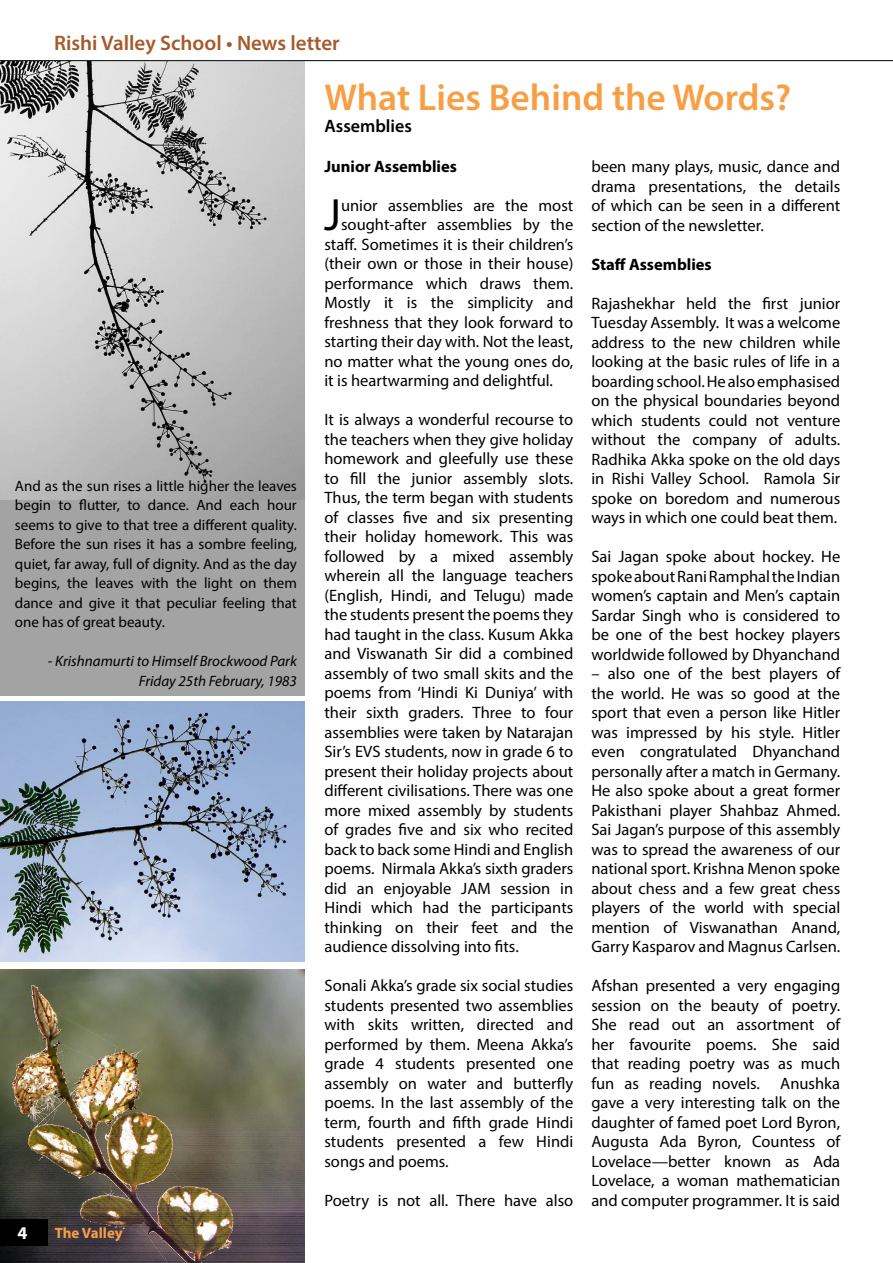
<style>
.page{position:relative;width:893px;height:1263px;background:#fff}
.page>*{position:absolute;margin:0;border:0;box-sizing:border-box;transform-origin:0 0}
.t1{font:45.45px "Myriad Pro";color:#000}
.t2{font:600 37.5px "Myriad Pro";color:#f79f45}
.t3{font:600 21px "Myriad Pro";color:#a75a29}
.t4{font:600 18px "Myriad Pro";color:#000}
.t5{font:700 18px "Myriad Pro";color:#fff}
.t6{font:16.5px/19.5px "Myriad Pro";color:#000;text-align:justify}
.t7{font:700 16.5px "Myriad Pro";color:#000}
.t8{font:15px/19.5px "Myriad Pro";color:#000;text-align:justify}
.t9{font:italic 15px/19.5px "Myriad Pro";color:#000;text-align:right}
.t10{font:700 15px "Myriad Pro";color:#f79f45}
</style>
<div class="page">
<img style="left:0;top:969px;width:305px;height:294px">
<div style="left:0;top:0;width:305px;height:695px;background:#a3a3a3"></div>
<img style="left:0;top:61px;width:305px;height:438px">
<svg style="left:0;top:0;width:893px;height:61px"></svg>
<div style="left:0;top:1219px;width:47px;height:26px;background:#000"></div>
<img style="left:0;top:701px;width:305px;height:260px">
<p class="t3" style="left:54px;top:29px;width:287px">Rishi Valley School • News letter</p>
<p class="t8" style="left:15px;top:476px;width:283px">And as the sun rises a little higher the leaves begin to flutter, to dance. And each hour seems to give to that tree a different quality.<br>Before the sun rises it has a sombre feeling, quiet, far away, full of dignity. And as the day begins, the leaves with the light on them dance and give it that peculiar feeling that one has of great beauty.</p>
<p class="t9" style="left:48px;top:651px;width:250px">- Krishnamurti to Himself Brockwood Park<br>Friday 25th February, 1983</p>
<p class="t5" style="left:18px;top:1221px;width:11px">4</p>
<p class="t10" style="left:55px;top:1223px;width:69px">The Valley</p>
<h2 class="t2" style="left:324px;top:73px;width:468px">What Lies Behind the Words?</h2>
<p class="t4" style="left:324px;top:114px;width:89px">Assemblies</p>
<p class="t7" style="left:324px;top:156px;width:134px">Junior Assemblies</p>
<h1 class="t1" style="left:324px;top:187px;width:18px">J</h1>
<p class="t6" style="left:341px;top:195px;width:234px">unior assemblies are the most</p>
<p class="t6" style="left:341px;top:215px;width:234px">sought-after assemblies by the</p>
<p class="t6" style="left:324px;top:234px;width:250px">staff. Sometimes it is their children’s</p>
<p class="t6" style="left:324px;top:254px;width:250px">(their own or those in their house)</p>
<p class="t6" style="left:324px;top:273px;width:250px">performance which draws them.</p>
<p class="t6" style="left:324px;top:293px;width:250px">Mostly it is the simplicity and</p>
<p class="t6" style="left:324px;top:312px;width:250px">freshness that they look forward to</p>
<p class="t6" style="left:324px;top:332px;width:250px">starting their day with. Not the least,</p>
<p class="t6" style="left:324px;top:351px;width:250px">no matter what the young ones do,</p>
<p class="t6" style="left:324px;top:371px;width:230px">it is heartwarming and delightful.</p>
<p class="t6" style="left:324px;top:410px;width:250px">It is always a wonderful recourse to the teachers when they give holiday homework and gleefully use these to fill the junior assembly slots.<br>Thus, the term began with students of classes five and six presenting their holiday homework. This was followed by a mixed assembly wherein all the language teachers (English, Hindi, and Telugu) made the students present the poems they had taught in the class. Kusum Akka and Viswanath Sir did a combined assembly of two small skits and the poems from ‘Hindi Ki Duniya’ with their sixth graders. Three to four assemblies were taken by Natarajan Sir’s EVS students, now in grade 6 to present their holiday projects about different civilisations. There was one more mixed assembly by students of grades five and six who recited back to back some Hindi and English poems. Nirmala Akka’s sixth graders did an enjoyable JAM session in Hindi which had the participants thinking on their feet and the audience dissolving into fits.</p>
<p class="t6" style="left:324px;top:975px;width:250px">Sonali Akka’s grade six social studies students presented two assemblies with skits written, directed and performed by them. Meena Akka’s grade 4 students presented one assembly on water and butterfly poems. In the last assembly of the term, fourth and fifth grade Hindi students presented a few Hindi songs and poems.</p>
<p class="t6" style="left:324px;top:1190px;width:250px">Poetry is not all. There have also</p>
<p class="t6" style="left:591px;top:156px;width:250px">been many plays, music, dance and drama presentations, the details of which can be seen in a different section of the newsletter.</p>
<p class="t7" style="left:591px;top:253px;width:122px">Staff Assemblies</p>
<p class="t6" style="left:591px;top:293px;width:250px">Rajashekhar held the first junior Tuesday Assembly. It was a welcome address to the new children while looking at the basic rules of life in a boarding school. He also emphasised on the physical boundaries beyond which students could not venture without the company of adults.<br>Radhika Akka spoke on the old days in Rishi Valley School. Ramola Sir spoke on boredom and numerous ways in which one could beat them.</p>
<p class="t6" style="left:591px;top:547px;width:250px">Sai Jagan spoke about hockey. He spoke about Rani Ramphal the Indian women’s captain and Men’s captain Sardar Singh who is considered to be one of the best hockey players worldwide followed by Dhyanchand</p>
<p class="t6" style="left:591px;top:664px;width:250px">– also one of the best players of the world. He was so good at the sport that even a person like Hitler was impressed by his style. Hitler even congratulated Dhyanchand personally after a match in Germany.<br>He also spoke about a great former Pakisthani player Shahbaz Ahmed.<br>Sai Jagan’s purpose of this assembly was to spread the awareness of our national sport. Krishna Menon spoke about chess and a few great chess players of the world with special mention of Viswanathan Anand, Garry Kasparov and Magnus Carlsen.</p>
<p class="t6" style="left:591px;top:976px;width:250px">Afshan presented a very engaging session on the beauty of poetry.<br>She read out an assortment of her favourite poems. She said that reading poetry was as much fun as reading novels. Anushka gave a very interesting talk on the daughter of famed poet Lord Byron, Augusta Ada Byron, Countess of Lovelace—better known as Ada Lovelace, a woman mathematician and computer programmer. It is said</p>
</div>
